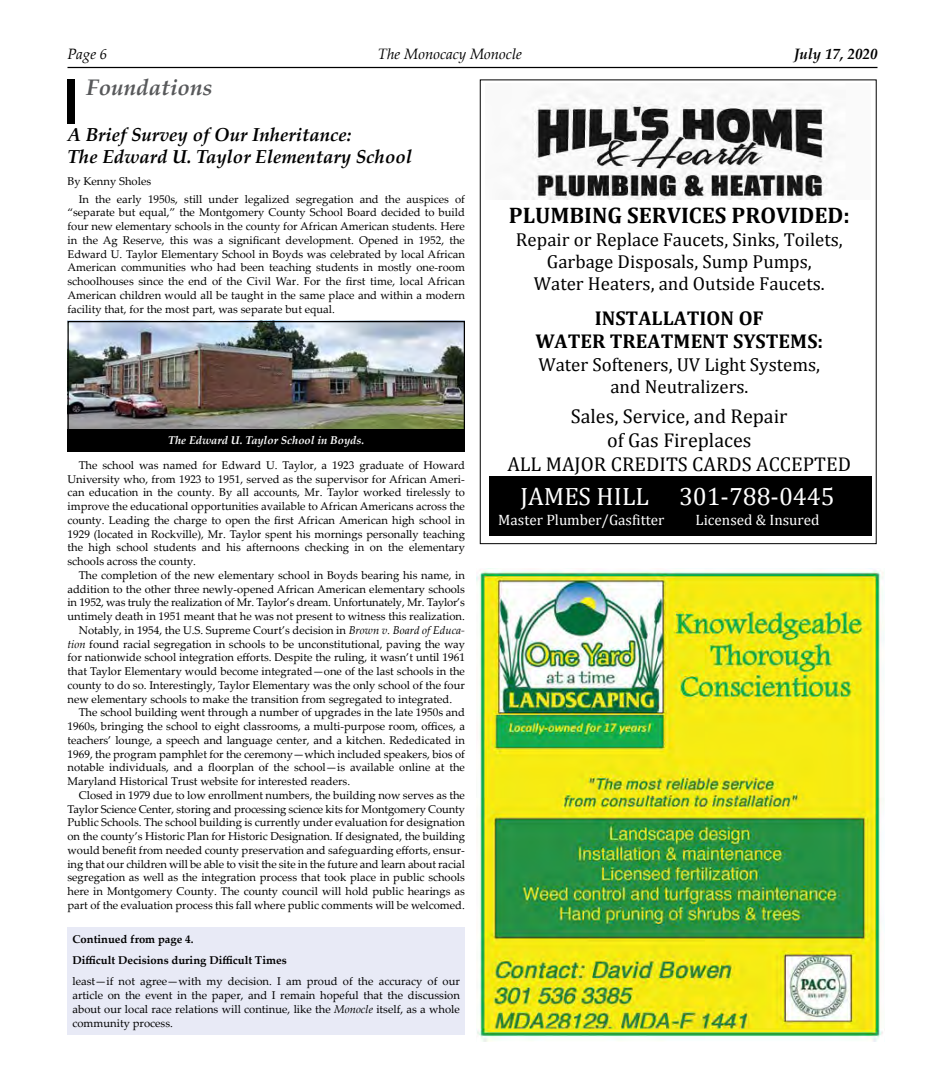
<style>
.page{position:relative;width:945px;height:1080px;background:#fff}
.page>*{position:absolute;margin:0;border:0;box-sizing:border-box;transform-origin:0 0}
.t1{font:25.12px "Cambria";letter-spacing:-.005em;color:#fff}
.t2{font:700 22.62px "Cambria";color:#000}
.t3{font:italic 700 22.5px "Palatino Linotype";color:#58595b}
.t4{font:20px/23.6px "Cambria";color:#000;text-align:center}
.t5{font:700 20px/23.6px "Cambria";color:#000;text-align:center}
.t6{font:18.88px/22.1px "Cambria";color:#000;text-align:center}
.t7{font:italic 700 18.75px/21.2px "Palatino Linotype";color:#000}
.t8{font:15.12px "Cambria";color:#fff}
.t9{font:italic 15px "Palatino Linotype";color:#000}
.t10{font:italic 700 15px "Palatino Linotype";color:#000}
.t11{font:11.25px/13.8px "Palatino Linotype";color:#000;text-align:justify}
.t12{font:700 11.25px/20.6px "Palatino Linotype";color:#000}
.t13{font:italic 700 11.25px "Palatino Linotype";color:#fff}
.s1{font-style:italic}
</style>
<div class="page">
<hr style="left:68px;top:67px;width:810px;height:1px;background:#000">
<div style="left:489px;top:477px;width:382px;height:59px;background:#000"></div>
<img style="left:522px;top:92px;width:309px;height:107px">
<div style="left:68px;top:79px;width:7px;height:45px;background:#000"></div>
<img style="left:476px;top:570px;width:408px;height:471px">
<img style="left:70px;top:323px;width:393px;height:105px">
<div style="left:68px;top:321px;width:397px;height:109px;border:1px solid #000"></div>
<div style="left:68px;top:429px;width:397px;height:22px;background:#000"></div>
<div style="left:68px;top:939px;width:397px;height:96px;background:#e8eaf6"></div>
<div style="left:68px;top:928px;width:397px;height:49px;background:#e8eaf6"></div>
<h3 class="t9" style="left:68px;top:43px;width:41px">Page 6</h3>
<h3 class="t9" style="left:378px;top:43px;width:146px">The Monocacy Monocle</h3>
<h3 class="t10" style="left:794px;top:43px;width:85px">July 17, 2020</h3>
<h3 class="t3" style="left:86px;top:72px;width:128px">Foundations</h3>
<h3 class="t7" style="left:68px;top:124px;width:346px">A Brief Survey of Our Inheritance:<br>The Edward U. Taylor Elementary School</h3>
<p class="t11" style="left:79px;top:172px;width:388px;line-height:17.5px;text-indent:-11px">By Kenny Sholes<br>In the early 1950s, still under legalized segregation and the auspices of</p>
<p class="t11" style="left:68px;top:205px;width:399px">“separate but equal,” the Montgomery County School Board decided to build four new elementary schools in the county for African American students. Here in the Ag Reserve, this was a significant development. Opened in 1952, the Edward U. Taylor Elementary School in Boyds was celebrated by local African American communities who had been teaching students in mostly one-room schoolhouses since the end of the Civil War. For the first time, local African American children would all be taught in the same place and within a modern facility that, for the most part, was separate but equal.</p>
<p class="t13" style="left:168px;top:432px;width:198px">The Edward U. Taylor School in Boyds.</p>
<p class="t11" style="left:68px;top:458px;width:399px;text-indent:11px">The school was named for Edward U. Taylor, a 1923 graduate of Howard University who, from 1923 to 1951, served as the supervisor for African Ameri&shy;can education in the county. By all accounts, Mr. Taylor worked tirelessly to improve the educational opportunities available to African Americans across the county. Leading the charge to open the first African American high school in 1929 (located in Rockville), Mr. Taylor spent his mornings personally teaching the high school students and his afternoons checking in on the elementary schools across the county.</p>
<p class="t11" style="left:79px;top:568px;width:388px">The completion of the new elementary school in Boyds bearing his name, in</p>
<p class="t11" style="left:68px;top:581px;width:399px">addition to the other three newly-opened African American elementary schools</p>
<p class="t11" style="left:68px;top:595px;width:399px">in 1952, was truly the realization of Mr. Taylor’s dream. Unfortunately, Mr. Taylor’s</p>
<p class="t11" style="left:68px;top:609px;width:399px">untimely death in 1951 meant that he was not present to witness this realization.</p>
<p class="t11" style="left:79px;top:623px;width:388px">Notably, in 1954, the U.S. Supreme Court’s decision in <span class="s1">Brown v. Board of Educa-</span></p>
<p class="t11" style="left:68px;top:636px;width:399px"><span class="s1">tion</span> found racial segregation in schools to be unconstitutional, paving the way</p>
<p class="t11" style="left:68px;top:650px;width:399px">for nationwide school integration efforts. Despite the ruling, it wasn’t until 1961</p>
<p class="t11" style="left:68px;top:664px;width:399px">that Taylor Elementary would become integrated—one of the last schools in the</p>
<p class="t11" style="left:68px;top:678px;width:399px">county to do so. Interestingly, Taylor Elementary was the only school of the four</p>
<p class="t11" style="left:68px;top:691px;width:386px">new elementary schools to make the transition from segregated to integrated.</p>
<p class="t11" style="left:79px;top:705px;width:388px">The school building went through a number of upgrades in the late 1950s and</p>
<p class="t11" style="left:68px;top:719px;width:399px">1960s, bringing the school to eight classrooms, a multi-purpose room, offices, a</p>
<p class="t11" style="left:68px;top:733px;width:399px">teachers’ lounge, a speech and language center, and a kitchen. Rededicated in</p>
<p class="t11" style="left:68px;top:746px;width:399px">1969, the program pamphlet for the ceremony—which included speakers, bios of</p>
<p class="t11" style="left:68px;top:760px;width:399px">notable individuals, and a floorplan of the school—is available online at the</p>
<p class="t11" style="left:68px;top:774px;width:284px">Maryland Historical Trust website for interested readers.</p>
<p class="t11" style="left:79px;top:788px;width:388px">Closed in 1979 due to low enrollment numbers, the building now serves as the</p>
<p class="t11" style="left:68px;top:801px;width:399px">Taylor Science Center, storing and processing science kits for Montgomery County</p>
<p class="t11" style="left:68px;top:815px;width:399px">Public Schools. The school building is currently under evaluation for designation</p>
<p class="t11" style="left:68px;top:829px;width:399px">on the county’s Historic Plan for Historic Designation. If designated, the building</p>
<p class="t11" style="left:68px;top:843px;width:399px">would benefit from needed county preservation and safeguarding efforts, ensur-</p>
<p class="t11" style="left:68px;top:856px;width:399px">ing that our children will be able to visit the site in the future and learn about racial</p>
<p class="t11" style="left:68px;top:870px;width:399px">segregation as well as the integration process that took place in public schools</p>
<p class="t11" style="left:68px;top:884px;width:399px">here in Montgomery County. The county council will hold public hearings as</p>
<p class="t11" style="left:68px;top:898px;width:399px">part of the evaluation process this fall where public comments will be welcomed.</p>
<p class="t12" style="left:72px;top:929px;width:216px">Continued from page 4.<br>Difficult Decisions during Difficult Times</p>
<p class="t11" style="left:72px;top:974px;width:389px">least—if not agree—with my decision. I am proud of the accuracy of our article on the event in the paper, and I remain hopeful that the discussion about our local race relations will continue, like the <span class="s1">Monocle</span> itself, as a whole community process.</p>
<h2 class="t2" style="left:509px;top:199px;width:342px">PLUMBING SERVICES PROVIDED:</h2>
<h3 class="t6" style="left:516px;top:228px;width:328px">Repair or Replace Faucets, Sinks, Toilets,<br>Garbage Disposals, Sump Pumps,<br>Water Heaters, and Outside Faucets.</h3>
<h3 class="t5" style="left:535px;top:305px;width:289px">INSTALLATION OF<br>WATER TREATMENT SYSTEMS:</h3>
<h3 class="t6" style="left:538px;top:353px;width:283px">Water Softeners, UV Light Systems, and Neutralizers.</h3>
<h3 class="t4" style="left:507px;top:405px;width:345px">Sales, Service, and Repair<br>of Gas Fireplaces<br>ALL MAJOR CREDITS CARDS ACCEPTED</h3>
<h1 class="t1" style="left:520px;top:482px;width:316px">JAMES HILL 301-788-0445</h1>
<h3 class="t8" style="left:498px;top:511px;width:168px">Master Plumber/Gasfitter</h3>
<h3 class="t8" style="left:696px;top:511px;width:125px">Licensed &amp; Insured</h3>
</div>
